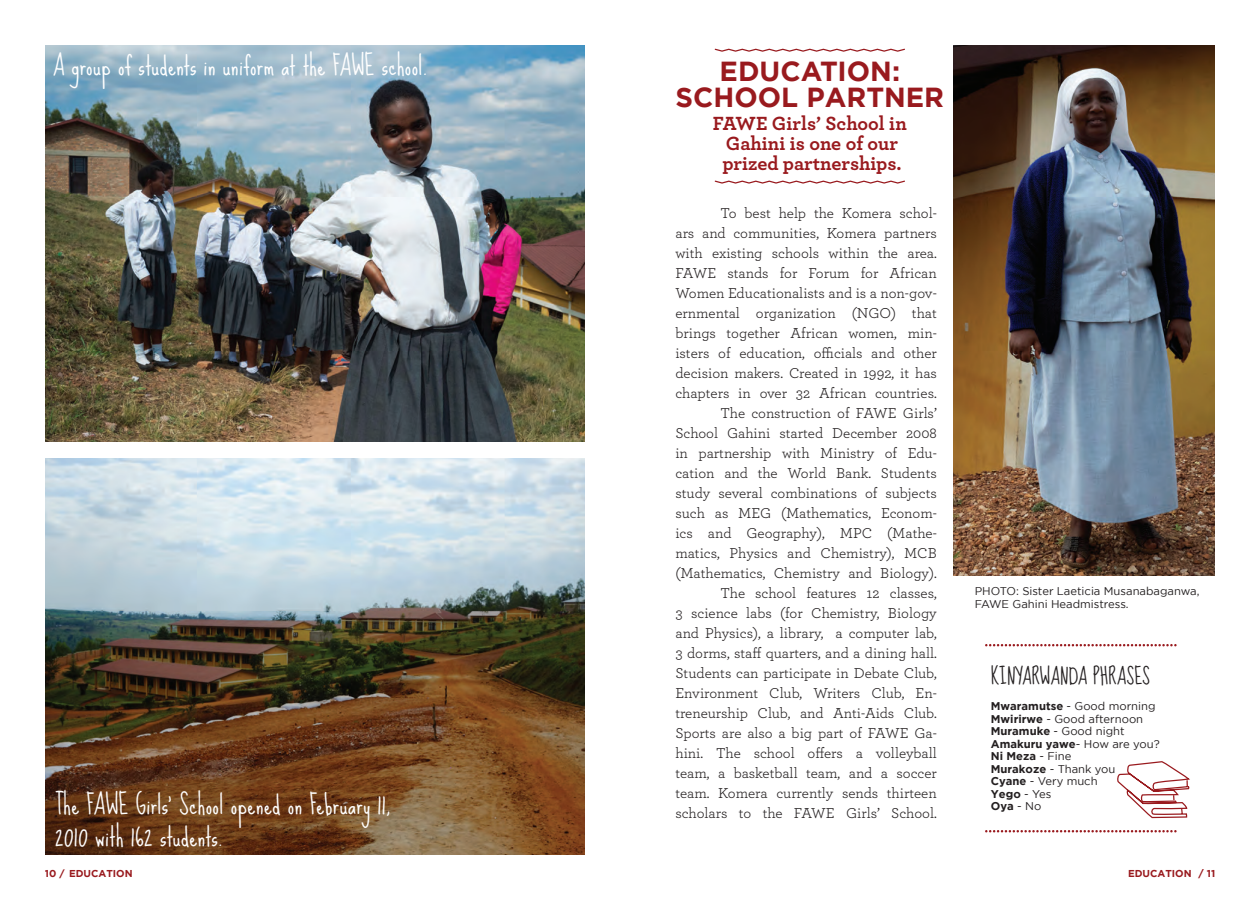
<style>
.page{position:relative;width:1260px;height:900px;background:#fff}
.page>*{position:absolute;margin:0;border:0;box-sizing:border-box;transform-origin:0 0}
.t1{font:700 27.5px "Gotham";color:#991a1e}
.t2{font:25px/31.2px "Sue Ellen Francisco";letter-spacing:.015em;color:#fff}
.t3{font:700 20px/20px "Archer";color:#991a1e;text-align:center}
.t4{font:20px "Sue Ellen Francisco";letter-spacing:-.005em;color:#231f20}
.t5{font:15px/20px "Archer";color:#231f20;text-align:right}
.t6{font:11.25px/12.5px "Gotham";color:#231f20}
.t7{font:700 10px "Gotham";color:#991a1e}
.s1{font-weight:700}
</style>
<div class="page">
<img style="left:954px;top:45px;width:261px;height:531px">
<svg style="left:986px;top:830px;width:190px;height:2px"></svg>
<svg style="left:986px;top:644px;width:190px;height:2px"></svg>
<svg style="left:1117px;top:761px;width:73px;height:58px"></svg>
<svg style="left:714px;top:48px;width:191px;height:4px"></svg>
<svg style="left:714px;top:180px;width:191px;height:4px"></svg>
<img style="left:45px;top:45px;width:540px;height:396px">
<img style="left:45px;top:459px;width:540px;height:396px">
<h2 class="t2" style="left:53px;top:51px;width:377px">A group of students in uniform at the FAWE school.</h2>
<h2 class="t2" style="left:55px;top:790px;width:338px">The FAWE Girls’ School opened on February 11,<br>2010 with 162 students.</h2>
<p class="t7" style="left:45px;top:867px;width:89px">10 / EDUCATION</p>
<h1 class="t1" style="left:719px;top:55px;width:182px">EDUCATION:</h1>
<h1 class="t1" style="left:676px;top:81px;width:270px">SCHOOL PARTNER</h1>
<h3 class="t3" style="left:713px;top:112px;width:195px">FAWE Girls’ School in<br>Gahini is one of our prized partnerships.</h3>
<p class="t5" style="left:675px;top:202px;width:263px">To best help the Komera schol-<br>ars and communities, Komera partners with existing schools within the area.<br>FAWE stands for Forum for African Women Educationalists and is a non-gov&shy;ernmental organization (NGO) that brings together African women, min&shy;isters of education, officials and other decision makers. Created in 1992, it has chapters in over 32 African countries.<br>The construction of FAWE Girls’ School Gahini started December 2008 in partnership with Ministry of Edu&shy;cation and the World Bank. Students study several combinations of subjects such as MEG (Mathematics, Econom&shy;ics and Geography), MPC (Mathe&shy;matics, Physics and Chemistry), MCB (Mathematics, Chemistry and Biology).<br>The school features 12 classes,<br>3 science labs (for Chemistry, Biology and Physics), a library, a computer lab, 3 dorms, staff quarters, and a dining hall.<br>Students can participate in Debate Club, Environment Club, Writers Club, En&shy;treneurship Club, and Anti-Aids Club.<br>Sports are also a big part of FAWE Ga&shy;hini. The school offers a volleyball team, a basketball team, and a soccer team. Komera currently sends thirteen scholars to the FAWE Girls’ School.</p>
<p class="t6" style="left:975px;top:586px;width:226px">PHOTO: Sister Laeticia Musanabaganwa,<br>FAWE Gahini Headmistress.</p>
<h3 class="t4" style="left:991px;top:666px;width:161px">KINYARWANDA PHRASES</h3>
<p class="t6" style="left:991px;top:701px;width:170px"><span class="s1">Mwaramutse</span> - Good morning<br><span class="s1">Mwirirwe</span> - Good afternoon<br><span class="s1">Muramuke</span> - Good night<br><span class="s1">Amakuru yawe</span>- How are you?<br><span class="s1">Ni Meza</span> - Fine<br><span class="s1">Murakoze</span> - Thank you<br><span class="s1">Cyane</span> - Very much<br><span class="s1">Yego</span> - Yes<br><span class="s1">Oya</span> - No</p>
<p class="t7" style="left:1128px;top:867px;width:89px">EDUCATION / 11</p>
</div>
